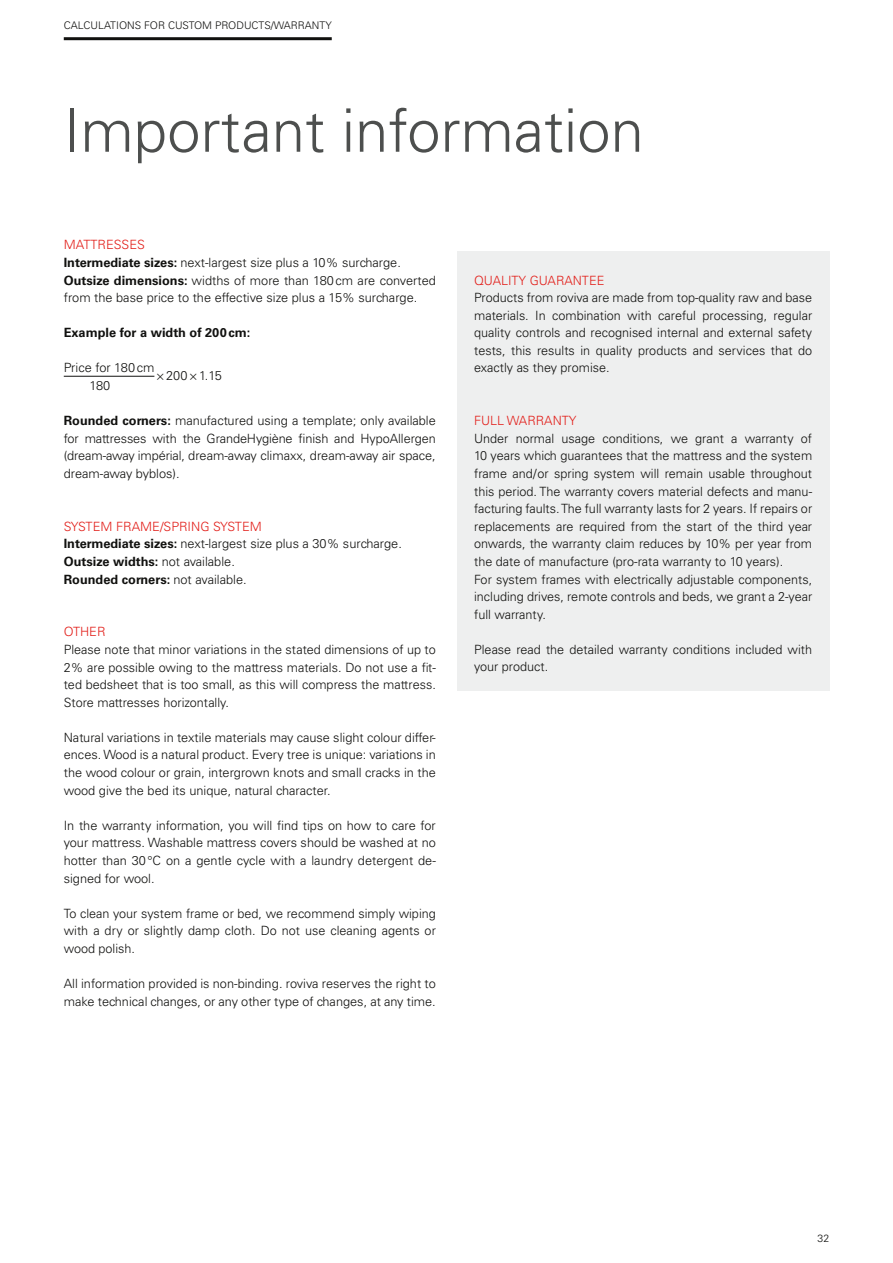
<style>
.page{position:relative;width:893px;height:1263px;background:#fff}
.page>*{position:absolute;margin:0;border:0;box-sizing:border-box;transform-origin:0 0}
.t1{font:300 60px "Univers LT Std";color:#4d4f4e}
.t2{font:300 12.75px/17.5px "Univers LT Std";color:#11110f;text-align:justify}
.t3{font:300 12.75px "Univers LT Std";color:#e21d18}
.t4{font:700 12.75px "Univers LT Std";color:#11110f}
.t5{font:300 10.5px "Univers LT Std";color:#11110f}
.s1{color:#e21d18}
.s2{font-weight:700}
</style>
<div class="page">
<div style="left:457px;top:251px;width:372px;height:440px;background:#eeefef"></div>
<hr style="left:64px;top:376px;width:90px;height:1px;background:#11110f">
<hr style="left:64px;top:37px;width:268px;height:3px;background:#11110f">
<p class="t5" style="left:64px;top:21px;width:269px">CALCULATIONS FOR CUSTOM PRODUCTS/WARRANTY</p>
<h1 class="t1" style="left:64px;top:108px;width:582px">Important information</h1>
<p class="t2" style="left:64px;top:237px;width:374px;text-align:left"><span class="s1">MATTRESSES<br></span><span class="s2">Intermediate sizes:</span> next-largest size plus a 10% surcharge.<br><span class="s2">Outsize dimensions:</span> widths of more than 180cm are converted from the base price to the effective size plus a 15% surcharge.</p>
<p class="t4" style="left:64px;top:325px;width:188px">Example for a width of 200cm:</p>
<p class="t2" style="left:64px;top:361px;width:92px">Price for 180cm</p>
<p class="t2" style="left:156px;top:368px;width:68px">×200×1.15</p>
<p class="t2" style="left:89px;top:378px;width:22px">180</p>
<p class="t2" style="left:64px;top:413px;width:374px"><span class="s2">Rounded corners:</span> manufactured using a template; only available for mattresses with the GrandeHygiène finish and HypoAllergen (dream-away impérial, dream-away climaxx, dream-away air space, dream-away byblos).</p>
<p class="t2" style="left:64px;top:519px;width:340px;text-align:left"><span class="s1">SYSTEM FRAME/SPRING SYSTEM<br></span><span class="s2">Intermediate sizes:</span> next-largest size plus a 30% surcharge.<br><span class="s2">Outsize widths:</span> not available.<br><span class="s2">Rounded corners:</span> not available.</p>
<p class="t3" style="left:64px;top:627px;width:43px">OTHER</p>
<p class="t2" style="left:64px;top:642px;width:374px">Please note that minor variations in the stated dimensions of up to 2% are possible owing to the mattress materials. Do not use a fit&shy;ted bedsheet that is too small, as this will compress the mattress.<br>Store mattresses horizontally.</p>
<p class="t2" style="left:64px;top:730px;width:374px">Natural variations in textile materials may cause slight colour differ&shy;ences. Wood is a natural product. Every tree is unique: variations in the wood colour or grain, intergrown knots and small cracks in the wood give the bed its unique, natural character.</p>
<p class="t2" style="left:64px;top:818px;width:374px">In the warranty information, you will find tips on how to care for your mattress. Washable mattress covers should be washed at no hotter than 30°C on a gentle cycle with a laundry detergent de&shy;signed for wool.</p>
<p class="t2" style="left:64px;top:906px;width:374px">To clean your system frame or bed, we recommend simply wiping with a dry or slightly damp cloth. Do not use cleaning agents or wood polish.</p>
<p class="t2" style="left:64px;top:976px;width:374px">All information provided is non-binding. roviva reserves the right to make technical changes, or any other type of changes, at any time.</p>
<p class="t3" style="left:474px;top:275px;width:132px">QUALITY GUARANTEE</p>
<p class="t2" style="left:474px;top:290px;width:340px">Products from roviva are made from top-quality raw and base materials. In combination with careful processing, regular quality controls and recognised internal and external safety tests, this results in quality products and services that do exactly as they promise.</p>
<p class="t3" style="left:474px;top:416px;width:104px">FULL WARRANTY</p>
<p class="t2" style="left:474px;top:431px;width:340px;text-align:left">Under normal usage conditions, we grant a warranty of 10 years which guarantees that the mattress and the system frame and/or spring system will remain usable throughout this period. The warranty covers material defects and manu&shy;facturing faults.The full warranty lasts for 2 years. If repairs or replacements are required from the start of the third year onwards, the warranty claim reduces by 10% per year from the date of manufacture (pro-rata warranty to 10 years).<br>For system frames with electrically adjustable components, including drives, remote controls and beds, we grant a 2-year full warranty.</p>
<p class="t2" style="left:474px;top:642px;width:340px">Please read the detailed warranty conditions included with your product.</p>
<p class="t5" style="left:817px;top:1234px;width:13px">32</p>
</div>
